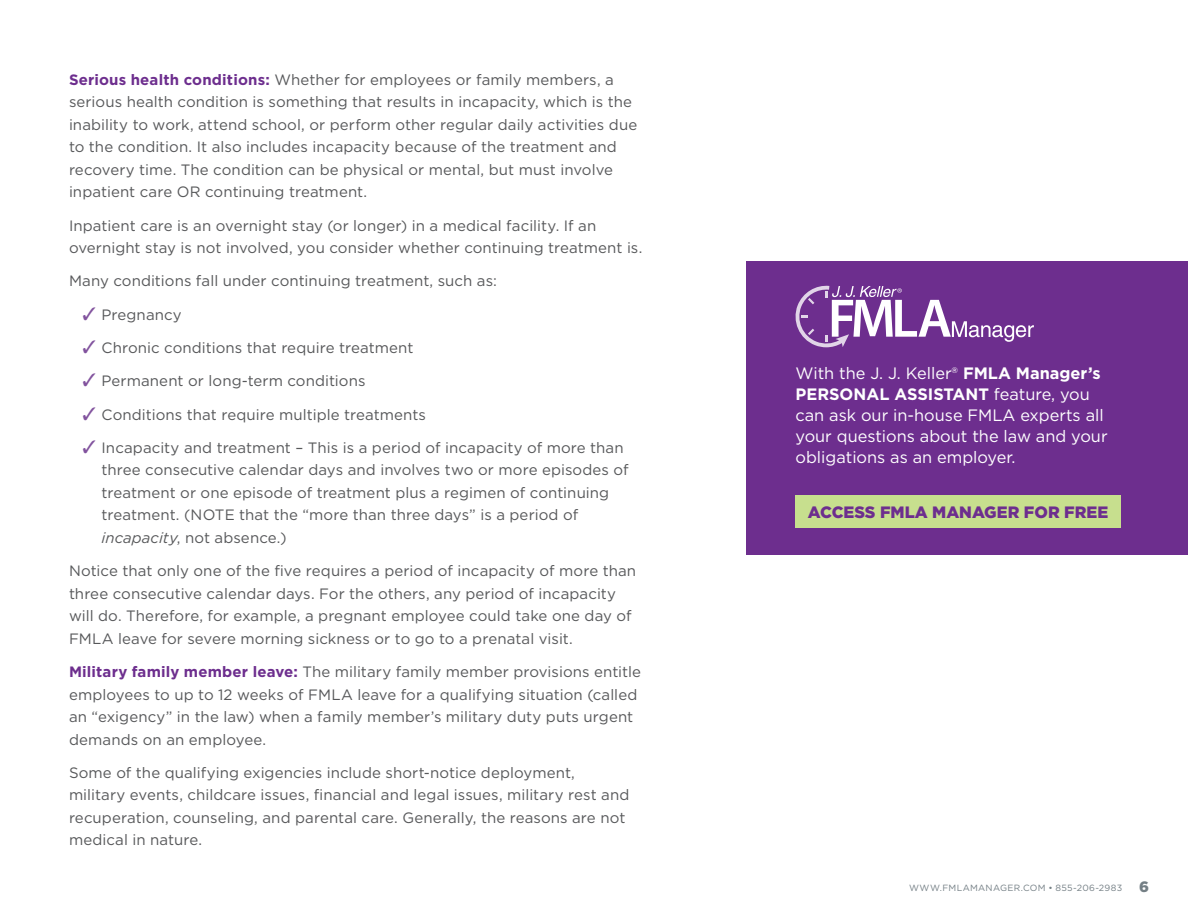
<style>
.page{position:relative;width:1188px;height:918px;background:#fff}
.page>*{position:absolute;margin:0;border:0;box-sizing:border-box;transform-origin:0 0}
.Paragraph_Style{font:16.5px/21px "Gotham";color:#fff}
.Paragraph_Style-2{font:900 16.5px "Gotham";color:#6d2e8e}
.Paragraph_Style-3{font:15px/22.5px "Gotham";letter-spacing:.005em;color:#57585a}
.t1{font:9px "Gotham";letter-spacing:.03em;color:#747f85}
.s1{font-weight:700;color:#6d2e8e}
.s2{color:#82539e}
.s3{font-style:italic}
.s4{font-weight:700}
.s5{font-weight:900;font-size:15px}
</style>
<div class="page">
<div style="left:746px;top:261px;width:442px;height:294px;background:#6d2e8e"></div>
<svg style="left:796px;top:286px;width:238px;height:61px"></svg>
<div style="left:796px;top:495px;width:325px;height:33px;background:#c7df8e"></div>
<p class="Paragraph_Style-3" style="left:69px;top:68px;width:570px"><span class="s1">Serious health conditions:</span> Whether for employees or family members, a serious health condition is something that results in incapacity, which is the inability to work, attend school, or perform other regular daily activities due to the condition. It also includes incapacity because of the treatment and recovery time. The condition can be physical or mental, but must involve inpatient care OR continuing treatment.</p>
<p class="Paragraph_Style-3" style="left:69px;top:214px;width:575px">Inpatient care is an overnight stay (or longer) in a medical facility. If an overnight stay is not involved, you consider whether continuing treatment is.</p>
<p class="Paragraph_Style-3" style="left:69px;top:270px;width:429px">Many conditions fall under continuing treatment, such as:</p>
<p class="Paragraph_Style-3" style="left:82px;top:303px;width:101px"><span class="s2">✓</span> Pregnancy</p>
<p class="Paragraph_Style-3" style="left:82px;top:336px;width:332px"><span class="s2">✓</span> Chronic conditions that require treatment</p>
<p class="Paragraph_Style-3" style="left:82px;top:369px;width:285px"><span class="s2">✓</span> Permanent or long-term conditions</p>
<p class="Paragraph_Style-3" style="left:82px;top:403px;width:345px"><span class="s2">✓</span> Conditions that require multiple treatments</p>
<p class="Paragraph_Style-3" style="left:101px;top:436px;width:529px;text-indent:-19px"><span class="s2">✓</span> Incapacity and treatment – This is a period of incapacity of more than three consecutive calendar days and involves two or more episodes of treatment or one episode of treatment plus a regimen of continuing treatment. (NOTE that the “more than three days” is a period of <span class="s3">incapacity</span>, not absence.)</p>
<p class="Paragraph_Style-3" style="left:69px;top:559px;width:569px">Notice that only one of the five requires a period of incapacity of more than three consecutive calendar days. For the others, any period of incapacity will do. Therefore, for example, a pregnant employee could take one day of FMLA leave for severe morning sickness or to go to a prenatal visit.</p>
<p class="Paragraph_Style-3" style="left:69px;top:660px;width:574px"><span class="s1">Military family member leave:</span> The military family member provisions entitle employees to up to 12 weeks of FMLA leave for a qualifying situation (called an “exigency” in the law) when a family member’s military duty puts urgent demands on an employee.</p>
<p class="Paragraph_Style-3" style="left:69px;top:761px;width:562px">Some of the qualifying exigencies include short-notice deployment, military events, childcare issues, financial and legal issues, military rest and recuperation, counseling, and parental care. Generally, the reasons are not medical in nature.</p>
<p class="Paragraph_Style" style="left:796px;top:363px;width:314px">With the J. J. Keller® <span class="s4">FMLA Manager’s PERSONAL ASSISTANT</span> feature, you can ask our in-house FMLA experts all your questions about the law and your obligations as an employer.</p>
<p class="Paragraph_Style-2" style="left:808px;top:501px;width:302px">ACCESS FMLA MANAGER FOR FREE</p>
<p class="t1" style="left:909px;top:882px;width:241px">WWW.FMLAMANAGER.COM • 855-206-2983 <span class="s5">6</span></p>
</div>
